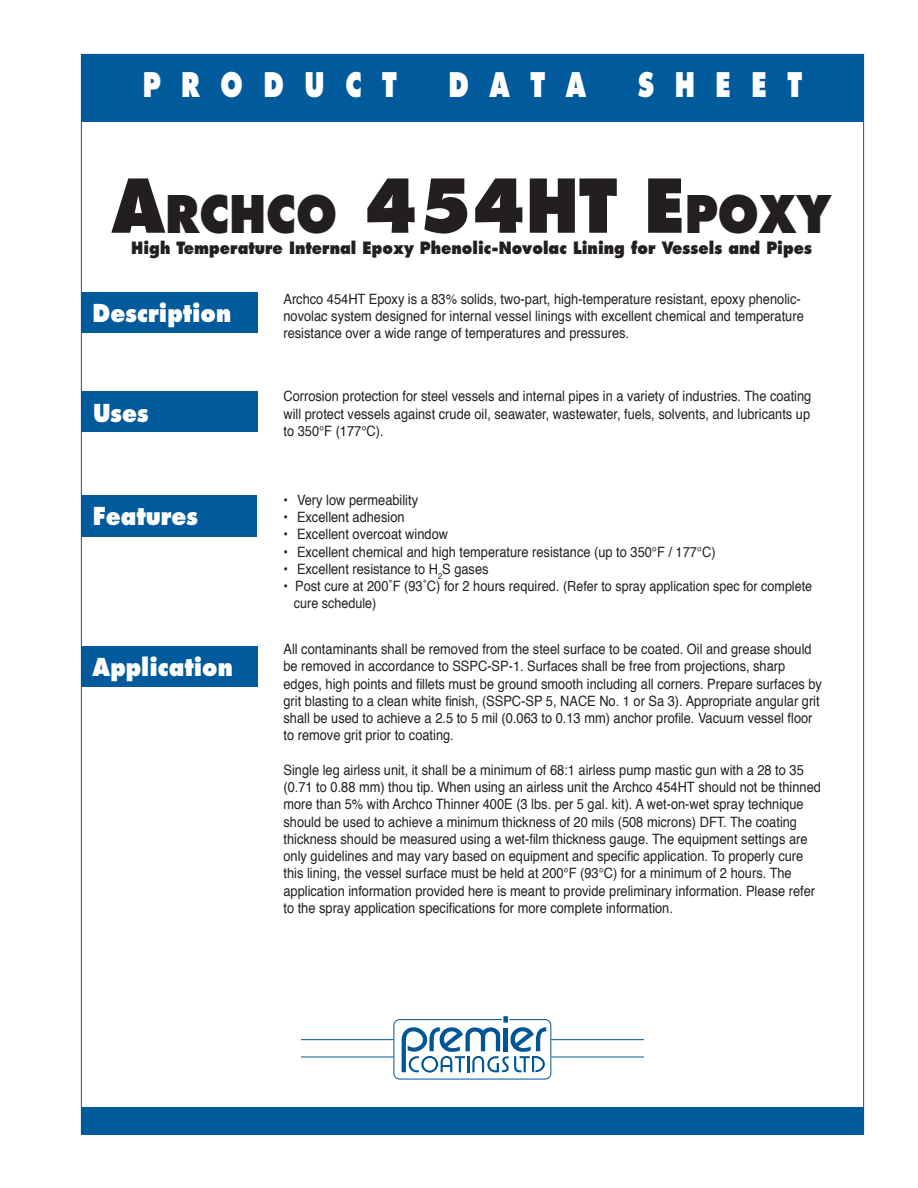
<style>
.page{position:relative;width:918px;height:1188px;background:#fff}
.page>*{position:absolute;margin:0;border:0;box-sizing:border-box;transform-origin:0 0}
.t1{font:800 50.4px "Futura";color:#231f20;scale:.9 1}
.t2{font:800 33px "Futura";color:#fff;scale:.75 1}
.t3{font:800 24px "Futura";color:#fff;scale:.9 1}
.t4{font:800 16.5px "Futura";color:#231f20;scale:.9 1}
.t5{font:14.25px/17.2px "Helvetica";color:#231f20;scale:.9 1}
.t6{font:13.95px "Helvetica";color:#231f20;scale:.9 1}
.s1{font-size:72px}
.s2{font-size:13.95px}
</style>
<div class="page">
<div style="left:81px;top:54px;width:783px;height:68px;background:#005a9c"></div>
<div style="left:81px;top:1107px;width:783px;height:27px;background:#005a9c"></div>
<svg style="left:402px;top:1016px;width:144px;height:57px"></svg>
<div style="left:394px;top:1019px;width:157px;height:60px;border:1px solid #005596;border-radius:6px"></div>
<hr style="left:301px;top:1039px;width:93px;height:1px;background:#005596">
<hr style="left:301px;top:1057px;width:93px;height:1px;background:#005596">
<hr style="left:551px;top:1039px;width:93px;height:1px;background:#005596">
<hr style="left:551px;top:1057px;width:93px;height:1px;background:#005596">
<div style="left:81px;top:292px;width:176px;height:41px;background:#005a9c"></div>
<div style="left:81px;top:392px;width:176px;height:40px;background:#005a9c"></div>
<div style="left:81px;top:495px;width:175px;height:41px;background:#005a9c"></div>
<div style="left:81px;top:646px;width:176px;height:41px;background:#005a9c"></div>
<h2 class="t2" style="left:143px;top:70px;width:341px">P R O D U C T</h2>
<h2 class="t2" style="left:448px;top:70px;width:185px">D A T A</h2>
<h2 class="t2" style="left:638px;top:70px;width:221px">S H E E T</h2>
<h1 class="t1" style="left:112px;top:191px;width:801px"><span class="s1">A</span>RCHCO <span class="s1">454HT E</span>POXY</h1>
<p class="t4" style="left:131px;top:240px;width:758px">High Temperature Internal Epoxy Phenolic-Novolac Lining for Vessels and Pipes</p>
<h3 class="t3" style="left:93px;top:302px;width:156px">Description</h3>
<h3 class="t3" style="left:93px;top:402px;width:63px">Uses</h3>
<h3 class="t3" style="left:93px;top:505px;width:119px">Features</h3>
<h3 class="t3" style="left:93px;top:656px;width:157px">Application</h3>
<p class="t5" style="left:284px;top:291px;width:580px">Archco 454HT Epoxy is a 83% solids, two-part, high-temperature resistant, epoxy phenolic&shy;novolac system designed for internal vessel linings with excellent chemical and temperature resistance over a wide range of temperatures and pressures.</p>
<p class="t5" style="left:284px;top:389px;width:588px;text-align:justify">Corrosion protection for steel vessels and internal pipes in a variety of industries. The coating will protect vessels against crude oil, seawater, wastewater, fuels, solvents, and lubricants up to 350°F (177°C).</p>
<p class="t5" style="left:284px;top:492px;width:151px">• Very low permeability</p>
<p class="t5" style="left:284px;top:510px;width:136px">• Excellent adhesion</p>
<p class="t5" style="left:284px;top:527px;width:184px">• Excellent overcoat window</p>
<p class="t5" style="left:284px;top:544px;width:482px">• Excellent chemical and high temperature resistance (up to 350°F / 177°C)</p>
<p class="t5" style="left:284px;top:561px;width:229px">• Excellent resistance to H<sub>2</sub>S gases</p>
<p class="t5" style="left:283px;top:579px;width:589px">• Post cure at 200˚F (93˚C) for 2 hours required. <span class="s2">(Refer to spray application spec for complete</span></p>
<p class="t6" style="left:294px;top:598px;width:93px">cure schedule)</p>
<p class="t5" style="left:283px;top:642px;width:600px">All contaminants shall be removed from the steel surface to be coated. Oil and grease should be removed in accordance to SSPC-SP-1. Surfaces shall be free from projections, sharp edges, high points and fillets must be ground smooth including all corners. Prepare surfaces by grit blasting to a clean white finish, (SSPC-SP 5, NACE No. 1 or Sa 3). Appropriate angular grit shall be used to achieve a 2.5 to 5 mil (0.063 to 0.13 mm) anchor profile. Vacuum vessel fl oor to remove grit prior to coating.</p>
<p class="t5" style="left:283px;top:762px;width:599px">Single leg airless unit, it shall be a minimum of 68:1 airless pump mastic gun with a 28 to 35 (0.71 to 0.88 mm) thou tip. When using an airless unit the Archco 454HT should not be thinned more than 5% with Archco Thinner 400E (3 lbs. per 5 gal. kit). A wet-on-wet spray technique should be used to achieve a minimum thickness of 20 mils (508 microns) DFT. The coating thickness should be measured using a wet-film thickness gauge. The equipment settings are only guidelines and may vary based on equipment and specific application. To properly cure this lining, the vessel surface must be held at 200°F (93°C) for a minimum of 2 hours. The application information provided here is meant to provide preliminary information. Please refer to the spray application specifications for more complete information.</p>
</div>
